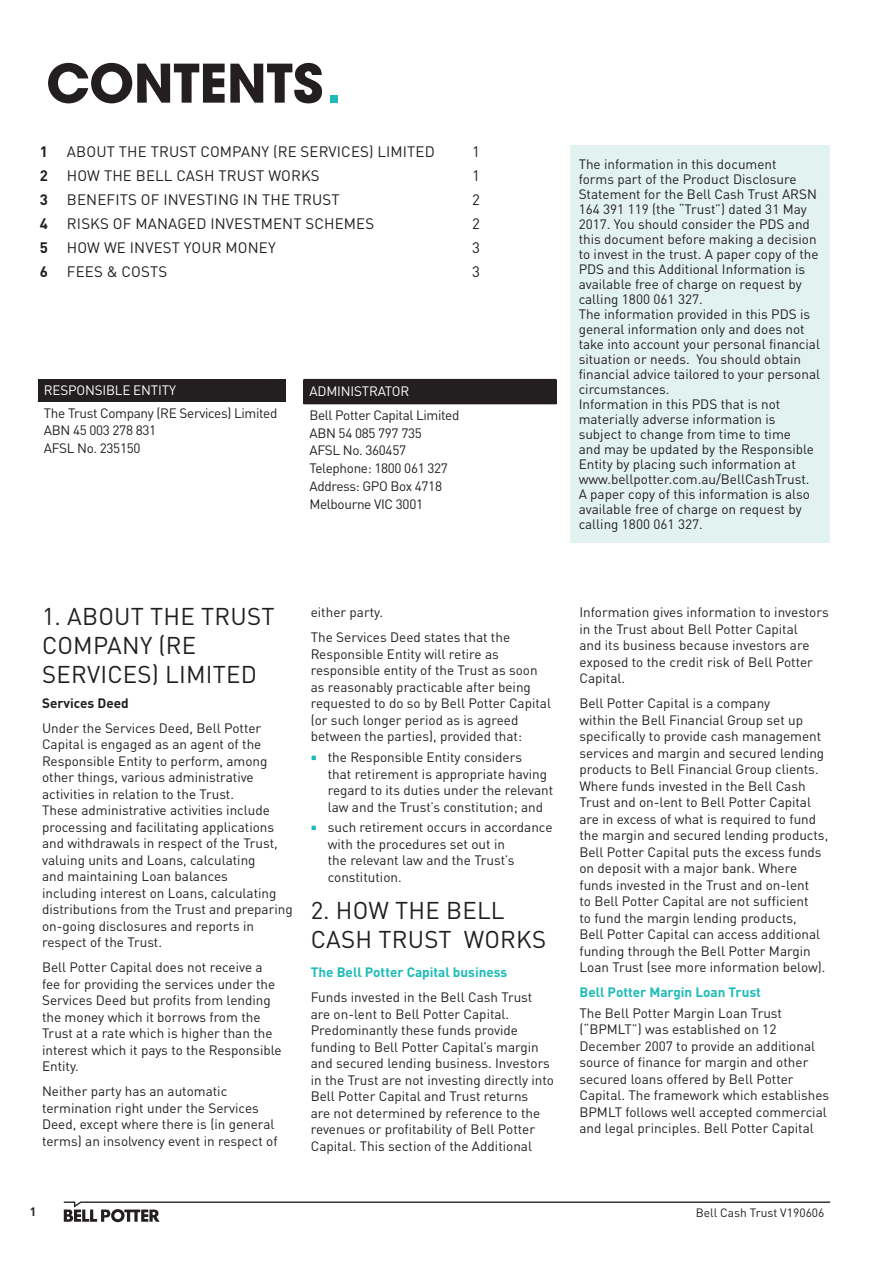
<style>
.page{position:relative;width:893px;height:1263px;background:#fff}
.page>*{position:absolute;margin:0;border:0;box-sizing:border-box;transform-origin:0 0}
.Contents_-_Heading{font:700 58.5px "Avant Gard Goth EF";color:#231f20}
.Body_Copy_-_Bullet_P{font:24px/28.8px "DINOT";letter-spacing:.01em;color:#231f20}
.Contents_-_Text{font:15px "DINOT";letter-spacing:.01em;color:#231f20}
.Contents_-_Text-2{font:700 15px "DINOT";color:#231f20}
.Body_Copy_-_Bullet_P-2{font:13.5px/16.5px "DINOT";color:#231f20}
.Disclosures_-_Text{font:13.5px "DINOT";letter-spacing:-.025em;color:#231f20}
.Body_Copy_-_Bullet_P-3{font:700 13.5px "DINOT";color:#1dbcb8}
.Disclosures_-_Text-2{font:13.5px "DINOT";letter-spacing:-.015em;color:#fff}
.Body_Copy_-_Bullet_P-4{font:700 13.5px "DINOT";color:#231f20}
.t1{font:12px "DINOT";color:#231f20}
.t2{font:700 12px "DINOT";color:#231f20}
.s1{font-family:"DINOT";font-weight:400;font-size:75px;color:#1dbcb8}
</style>
<div class="page">
<svg style="left:64px;top:1202px;width:766px;height:20px"></svg>
<div style="left:570px;top:145px;width:259px;height:398px;background:#e1f2f1"></div>
<div style="left:38px;top:379px;width:248px;height:22px;background:#231f20"></div>
<hr style="left:38px;top:400px;width:248px;height:2px;background:#231f20">
<div style="left:303px;top:380px;width:253px;height:24px;background:#231f20"></div>
<hr style="left:303px;top:379px;width:253px;height:1px;background:#231f20">
<p class="Contents_-_Heading" style="left:46px;top:48px;width:299px">CONTENTS<span class="s1">.</span></p>
<p class="Contents_-_Text-2" style="left:40px;top:142px;width:10px">1</p>
<p class="Contents_-_Text" style="left:67px;top:142px;width:369px">ABOUT THE TRUST COMPANY (RE SERVICES) LIMITED</p>
<p class="Contents_-_Text" style="left:472px;top:142px;width:9px">1</p>
<p class="Contents_-_Text-2" style="left:40px;top:166px;width:10px">2</p>
<p class="Contents_-_Text" style="left:67px;top:166px;width:254px">HOW THE BELL CASH TRUST WORKS</p>
<p class="Contents_-_Text" style="left:472px;top:166px;width:9px">1</p>
<p class="Contents_-_Text-2" style="left:40px;top:190px;width:10px">3</p>
<p class="Contents_-_Text" style="left:67px;top:190px;width:274px">BENEFITS OF INVESTING IN THE TRUST</p>
<p class="Contents_-_Text" style="left:472px;top:190px;width:9px">2</p>
<p class="Contents_-_Text-2" style="left:40px;top:214px;width:10px">4</p>
<p class="Contents_-_Text" style="left:67px;top:214px;width:309px">RISKS OF MANAGED INVESTMENT SCHEMES</p>
<p class="Contents_-_Text" style="left:472px;top:214px;width:9px">2</p>
<p class="Contents_-_Text-2" style="left:40px;top:238px;width:10px">5</p>
<p class="Contents_-_Text" style="left:67px;top:238px;width:210px">HOW WE INVEST YOUR MONEY</p>
<p class="Contents_-_Text" style="left:472px;top:238px;width:9px">3</p>
<p class="Contents_-_Text-2" style="left:40px;top:262px;width:10px">6</p>
<p class="Contents_-_Text" style="left:67px;top:262px;width:102px">FEES &amp; COSTS</p>
<p class="Contents_-_Text" style="left:472px;top:262px;width:9px">3</p>
<p class="Disclosures_-_Text-2" style="left:44px;top:382px;width:134px">RESPONSIBLE ENTITY</p>
<p class="Disclosures_-_Text" style="left:44px;top:404px;width:235px">The Trust Company (RE Services) Limited</p>
<p class="Disclosures_-_Text" style="left:44px;top:422px;width:114px">ABN 45 003 278 831</p>
<p class="Disclosures_-_Text" style="left:44px;top:440px;width:98px">AFSL No. 235150</p>
<p class="Disclosures_-_Text-2" style="left:310px;top:383px;width:101px">ADMINISTRATOR</p>
<p class="Disclosures_-_Text" style="left:309px;top:407px;width:151px">Bell Potter Capital Limited</p>
<p class="Disclosures_-_Text" style="left:309px;top:424px;width:114px">ABN 54 085 797 735</p>
<p class="Disclosures_-_Text" style="left:309px;top:442px;width:98px">AFSL No. 360457</p>
<p class="Disclosures_-_Text" style="left:309px;top:460px;width:140px">Telephone: 1800 061 327</p>
<p class="Disclosures_-_Text" style="left:309px;top:478px;width:134px">Address: GPO Box 4718</p>
<p class="Disclosures_-_Text" style="left:309px;top:495px;width:115px">Melbourne VIC 3001</p>
<p class="Body_Copy_-_Bullet_P-2" style="left:579px;top:157px;width:242px;line-height:15px">The information in this document<br>forms part of the Product Disclosure Statement for the Bell Cash Trust ARSN 164 391 119 (the “Trust”) dated 31 May 2017. You should consider the PDS and this document before making a decision to invest in the trust. A paper copy of the PDS and this Additional Information is available free of charge on request by calling 1800 061 327.</p>
<p class="Body_Copy_-_Bullet_P-2" style="left:579px;top:307px;width:243px;line-height:15px">The information provided in this PDS is general information only and does not take into account your personal financial situation or needs. You should obtain financial advice tailored to your personal circumstances.</p>
<p class="Body_Copy_-_Bullet_P-2" style="left:579px;top:397px;width:237px;line-height:15px">Information in this PDS that is not materially adverse information is subject to change from time to time and may be updated by the Responsible Entity by placing such information at www.bellpotter.com.au/BellCashTrust.<br>A paper copy of this information is also available free of charge on request by calling 1800 061 327.</p>
<p class="Body_Copy_-_Bullet_P" style="left:42px;top:602px;width:234px">1. ABOUT THE TRUST<br>COMPANY (RE<br>SERVICES) LIMITED</p>
<p class="Body_Copy_-_Bullet_P-4" style="left:42px;top:694px;width:88px">Services Deed</p>
<p class="Body_Copy_-_Bullet_P-2" style="left:42px;top:719px;width:252px">Under the Services Deed, Bell Potter Capital is engaged as an agent of the Responsible Entity to perform, among other things, various administrative activities in relation to the Trust.<br>These administrative activities include processing and facilitating applications and withdrawals in respect of the Trust, valuing units and Loans, calculating<br>and maintaining Loan balances<br>including interest on Loans, calculating distributions from the Trust and preparing on-going disclosures and reports in respect of the Trust.</p>
<p class="Body_Copy_-_Bullet_P-2" style="left:42px;top:959px;width:241px">Bell Potter Capital does not receive a fee for providing the services under the Services Deed but profits from lending the money which it borrows from the Trust at a rate which is higher than the interest which it pays to the Responsible Entity.</p>
<p class="Body_Copy_-_Bullet_P-2" style="left:42px;top:1083px;width:237px">Neither party has an automatic termination right under the Services Deed, except where there is (in general terms) an insolvency event in respect of</p>
<p class="Body_Copy_-_Bullet_P-2" style="left:311px;top:604px;width:74px">either party.</p>
<p class="Body_Copy_-_Bullet_P-2" style="left:311px;top:629px;width:242px">The Services Deed states that the Responsible Entity will retire as responsible entity of the Trust as soon as reasonably practicable after being requested to do so by Bell Potter Capital (or such longer period as is agreed between the parties), provided that:</p>
<p class="Body_Copy_-_Bullet_P-2" style="left:328px;top:749px;width:227px">the Responsible Entity considers<br>that retirement is appropriate having regard to its duties under the relevant law and the Trust’s constitution; and</p>
<p class="Body_Copy_-_Bullet_P-2" style="left:328px;top:819px;width:226px">such retirement occurs in accordance with the procedures set out in<br>the relevant law and the Trust’s constitution.</p>
<p class="Body_Copy_-_Bullet_P" style="left:311px;top:896px;width:237px">2. HOW THE BELL<br>CASH TRUST WORKS</p>
<p class="Body_Copy_-_Bullet_P-3" style="left:311px;top:963px;width:198px">The Bell Potter Capital business</p>
<p class="Body_Copy_-_Bullet_P-2" style="left:311px;top:989px;width:245px">Funds invested in the Bell Cash Trust are on-lent to Bell Potter Capital.<br>Predominantly these funds provide funding to Bell Potter Capital’s margin and secured lending business. Investors in the Trust are not investing directly into Bell Potter Capital and Trust returns<br>are not determined by reference to the revenues or profitability of Bell Potter Capital. This section of the Additional</p>
<p class="Body_Copy_-_Bullet_P-2" style="left:579px;top:604px;width:251px">Information gives information to investors in the Trust about Bell Potter Capital<br>and its business because investors are exposed to the credit risk of Bell Potter Capital.</p>
<p class="Body_Copy_-_Bullet_P-2" style="left:579px;top:695px;width:250px">Bell Potter Capital is a company<br>within the Bell Financial Group set up specifically to provide cash management services and margin and secured lending products to Bell Financial Group clients.<br>Where funds invested in the Bell Cash Trust and on-lent to Bell Potter Capital are in excess of what is required to fund the margin and secured lending products, Bell Potter Capital puts the excess funds on deposit with a major bank. Where funds invested in the Trust and on-lent<br>to Bell Potter Capital are not sufficient<br>to fund the margin lending products,<br>Bell Potter Capital can access additional funding through the Bell Potter Margin Loan Trust (see more information below).</p>
<p class="Body_Copy_-_Bullet_P-3" style="left:579px;top:983px;width:183px">Bell Potter Margin Loan Trust</p>
<p class="Body_Copy_-_Bullet_P-2" style="left:579px;top:1005px;width:251px">The Bell Potter Margin Loan Trust (“BPMLT”) was established on 12<br>December 2007 to provide an additional source of finance for margin and other secured loans offered by Bell Potter Capital. The framework which establishes BPMLT follows well accepted commercial and legal principles. Bell Potter Capital</p>
<p class="t2" style="left:30px;top:1204px;width:8px">1</p>
<p class="t1" style="left:696px;top:1205px;width:130px">Bell Cash Trust V190606</p>
</div>
